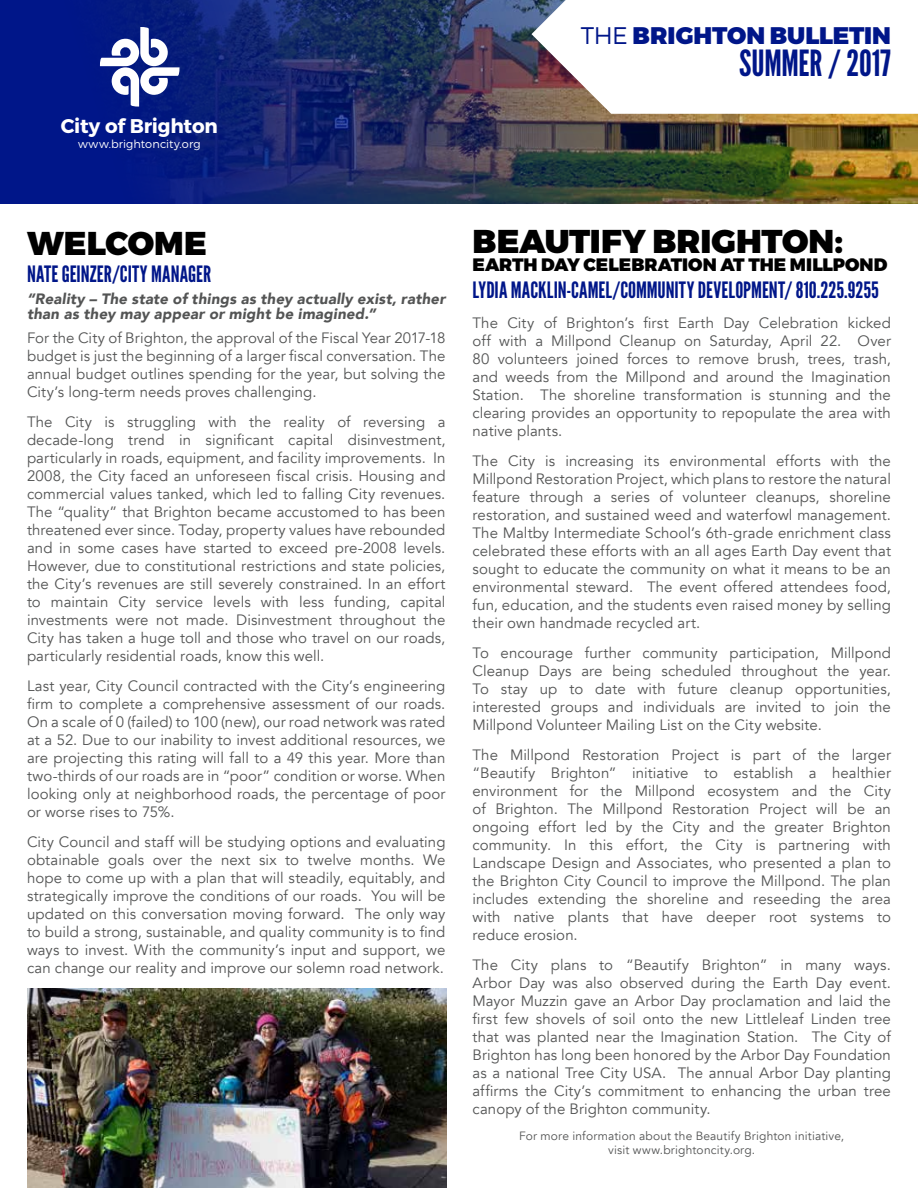
<style>
.page{position:relative;width:918px;height:1188px;background:#fff}
.page>*{position:absolute;margin:0;border:0;box-sizing:border-box;transform-origin:0 0}
.t1{font:36px "League Gothic";letter-spacing:-.005em;color:#001689}
.t2{font:900 33px "Montserrat";color:#000}
.t3{font:900 24px "Montserrat";color:#001689}
.t4{font:22.5px "League Gothic";color:#001689}
.t5{font:700 19.8px "Montserrat";letter-spacing:-.01em;color:#fff}
.t6{font:900 18px "Montserrat";color:#000}
.t7{font:15px/18px "Avenir";letter-spacing:.005em;color:#535454;text-align:justify}
.t8{font:italic 900 15px/15px "Avenir";letter-spacing:.015em;color:#535454}
.t9{font:12px/14.4px "Avenir";letter-spacing:.015em;color:#535454;text-align:center}
.t10{font:300 11.4px "Montserrat";letter-spacing:.01em;color:#fff}
.s1{font-weight:300}
</style>
<div class="page">
<div style="left:0;top:0;width:918px;height:204px;background:#001689"></div>
<img style="left:99px;top:0;width:819px;height:204px">
<svg style="left:532px;top:0;width:386px;height:114px;background:#f3f0f0"></svg>
<svg style="left:100px;top:27px;width:80px;height:80px"></svg>
<img style="left:27px;top:989px;width:420px;height:199px">
<h3 class="t5" style="left:61px;top:113px;width:158px">City of Brighton</h3>
<p class="t10" style="left:78px;top:137px;width:124px">www.brightoncity.org</p>
<h3 class="t3" style="left:581px;top:20px;width:312px"><span class="s1">THE</span> BRIGHTON BULLETIN</h3>
<h1 class="t1" style="left:739px;top:41px;width:153px">SUMMER / 2017</h1>
<h2 class="t2" style="left:27px;top:222px;width:181px">WELCOME</h2>
<h3 class="t4" style="left:27px;top:260px;width:186px">NATE GEINZER/CITY MANAGER</h3>
<p class="t8" style="left:27px;top:291px;width:420px">“Reality – The state of things as they actually exist, rather than as they may appear or might be imagined.”</p>
<p class="t7" style="left:27px;top:329px;width:420px">For the City of Brighton, the approval of the Fiscal Year 2017-18 budget is just the beginning of a larger fiscal conversation. The annual budget outlines spending for the year, but solving the City’s long-term needs proves challenging.</p>
<p class="t7" style="left:27px;top:413px;width:420px">The City is struggling with the reality of reversing a decade-long trend in significant capital disinvestment, particularly in roads, equipment, and facility improvements. In 2008, the City faced an unforeseen fiscal crisis. Housing and commercial values tanked, which led to falling City revenues.<br>The “quality” that Brighton became accustomed to has been threatened ever since. Today, property values have rebounded and in some cases have started to exceed pre-2008 levels.<br>However, due to constitutional restrictions and state policies, the City’s revenues are still severely constrained. In an effort to maintain City service levels with less funding, capital investments were not made. Disinvestment throughout the City has taken a huge toll and those who travel on our roads, particularly residential roads, know this well.</p>
<p class="t7" style="left:27px;top:677px;width:420px">Last year, City Council contracted with the City’s engineering firm to complete a comprehensive assessment of our roads.<br>On a scale of 0 (failed) to 100 (new), our road network was rated at a 52. Due to our inability to invest additional resources, we are projecting this rating will fall to a 49 this year. More than two-thirds of our roads are in “poor” condition or worse. When looking only at neighborhood roads, the percentage of poor or worse rises to 75%.</p>
<p class="t7" style="left:27px;top:833px;width:420px">City Council and staff will be studying options and evaluating obtainable goals over the next six to twelve months. We hope to come up with a plan that will steadily, equitably, and strategically improve the conditions of our roads. You will be updated on this conversation moving forward. The only way to build a strong, sustainable, and quality community is to find ways to invest. With the community’s input and support, we can change our reality and improve our solemn road network.</p>
<h2 class="t2" style="left:473px;top:220px;width:372px">BEAUTIFY BRIGHTON:</h2>
<p class="t6" style="left:473px;top:253px;width:416px">EARTH DAY CELEBRATION AT THE MILLPOND</p>
<h3 class="t4" style="left:472px;top:276px;width:408px">LYDIA MACKLIN-CAMEL/COMMUNITY DEVELOPMENT/ 810.225.9255</h3>
<p class="t7" style="left:472px;top:314px;width:420px">The City of Brighton’s first Earth Day Celebration kicked off with a Millpond Cleanup on Saturday, April 22. Over 80 volunteers joined forces to remove brush, trees, trash, and weeds from the Millpond and around the Imagination Station. The shoreline transformation is stunning and the clearing provides an opportunity to repopulate the area with native plants.</p>
<p class="t7" style="left:472px;top:452px;width:420px">The City is increasing its environmental efforts with the Millpond Restoration Project, which plans to restore the natural feature through a series of volunteer cleanups, shoreline restoration, and sustained weed and waterfowl management.<br>The Maltby Intermediate School’s 6th-grade enrichment class celebrated these efforts with an all ages Earth Day event that sought to educate the community on what it means to be an environmental steward. The event offered attendees food, fun, education, and the students even raised money by selling their own handmade recycled art.</p>
<p class="t7" style="left:472px;top:644px;width:420px">To encourage further community participation, Millpond Cleanup Days are being scheduled throughout the year.<br>To stay up to date with future cleanup opportunities, interested groups and individuals are invited to join the Millpond Volunteer Mailing List on the City website.</p>
<p class="t7" style="left:472px;top:746px;width:420px">The Millpond Restoration Project is part of the larger “Beautify Brighton” initiative to establish a healthier environment for the Millpond ecosystem and the City of Brighton. The Millpond Restoration Project will be an ongoing effort led by the City and the greater Brighton community. In this effort, the City is partnering with Landscape Design and Associates, who presented a plan to the Brighton City Council to improve the Millpond. The plan includes extending the shoreline and reseeding the area with native plants that have deeper root systems to reduce erosion.</p>
<p class="t7" style="left:472px;top:956px;width:420px">The City plans to “Beautify Brighton” in many ways.<br>Arbor Day was also observed during the Earth Day event.<br>Mayor Muzzin gave an Arbor Day proclamation and laid the first few shovels of soil onto the new Littleleaf Linden tree that was planted near the Imagination Station. The City of Brighton has long been honored by the Arbor Day Foundation as a national Tree City USA. The annual Arbor Day planting affirms the City’s commitment to enhancing the urban tree canopy of the Brighton community.</p>
<p class="t9" style="left:519px;top:1129px;width:327px">For more information about the Beautify Brighton initiative, visit www.brightoncity.org.</p>
</div>
